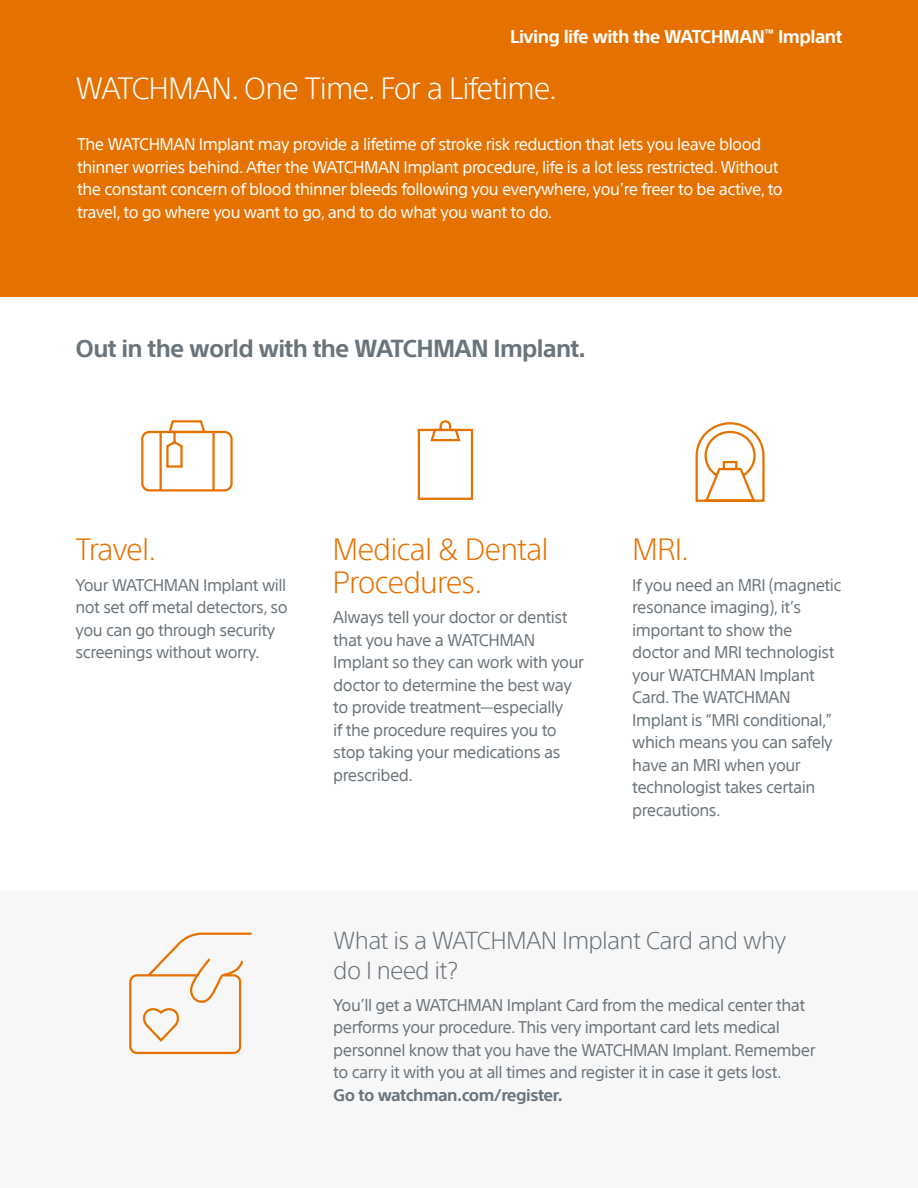
<style>
.page{position:relative;width:918px;height:1188px;background:#fff}
.page>*{position:absolute;margin:0;border:0;box-sizing:border-box;transform-origin:0 0}
.t1{font:300 30px/33px "SST";letter-spacing:-.03em;color:#e57200}
.t2{font:300 30px "SST";letter-spacing:-.03em;color:#fff}
.t3{font:300 24px/30px "SST";letter-spacing:-.03em;color:#6a747b}
.t4{font:700 24px "SST";letter-spacing:-.03em;color:#6a747b}
.t5{font:700 18px "SST";letter-spacing:-.03em;color:#fff}
.t6{font:16.5px/22.5px "SST";letter-spacing:-.03em;color:#6a747b}
.t7{font:16.5px/22.5px "SST";letter-spacing:-.03em;color:#fff}
.t8{font:700 16.5px "SST";letter-spacing:-.03em;color:#6a747b}
</style>
<div class="page">
<div style="left:0;top:891px;width:918px;height:297px;background:#f7f7f8"></div>
<div style="left:0;top:0;width:918px;height:297px;background:#e57200"></div>
<svg style="left:141px;top:420px;width:92px;height:72px"></svg>
<svg style="left:417px;top:420px;width:57px;height:80px"></svg>
<svg style="left:695px;top:422px;width:70px;height:80px"></svg>
<svg style="left:129px;top:932px;width:123px;height:123px"></svg>
<p class="t5" style="left:510px;top:26px;width:334px">Living life with the WATCHMAN<sup>™</sup> Implant</p>
<p class="t2" style="left:76px;top:70px;width:483px">WATCHMAN. One Time. For a Lifetime.</p>
<p class="t7" style="left:77px;top:133px;width:707px">The WATCHMAN Implant may provide a lifetime of stroke risk reduction that lets you leave blood thinner worries behind. After the WATCHMAN Implant procedure, life is a lot less restricted. Without the constant concern of blood thinner bleeds following you everywhere, you’re freer to be active, to travel, to go where you want to go, and to do what you want to do.</p>
<p class="t4" style="left:76px;top:334px;width:512px">Out in the world with the WATCHMAN Implant.</p>
<p class="t1" style="left:76px;top:533px;width:82px">Travel.</p>
<p class="t1" style="left:333px;top:533px;width:218px">Medical &amp; Dental<br>Procedures.</p>
<p class="t1" style="left:632px;top:533px;width:58px">MRI.</p>
<p class="t6" style="left:632px;top:574px;width:211px">If you need an MRI (magnetic resonance imaging), it’s important to show the doctor and MRI technologist your WATCHMAN Implant<br>Card. The WATCHMAN<br>Implant is “MRI conditional,” which means you can safely have an MRI when your technologist takes certain precautions.</p>
<p class="t6" style="left:76px;top:574px;width:214px">Your WATCHMAN Implant will not set off metal detectors, so you can go through security screenings without worry.</p>
<p class="t6" style="left:333px;top:606px;width:252px">Always tell your doctor or dentist that you have a WATCHMAN<br>Implant so they can work with your doctor to determine the best way to provide treatment—especially<br>if the procedure requires you to stop taking your medications as prescribed.</p>
<p class="t3" style="left:333px;top:925px;width:454px">What is a WATCHMAN Implant Card and why do I need it?</p>
<p class="t6" style="left:333px;top:994px;width:484px">You’ll get a WATCHMAN Implant Card from the medical center that performs your procedure. This very important card lets medical personnel know that you have the WATCHMAN Implant. Remember to carry it with you at all times and register it in case it gets lost.</p>
<p class="t8" style="left:333px;top:1085px;width:231px">Go to watchman.com/register.</p>
</div>
